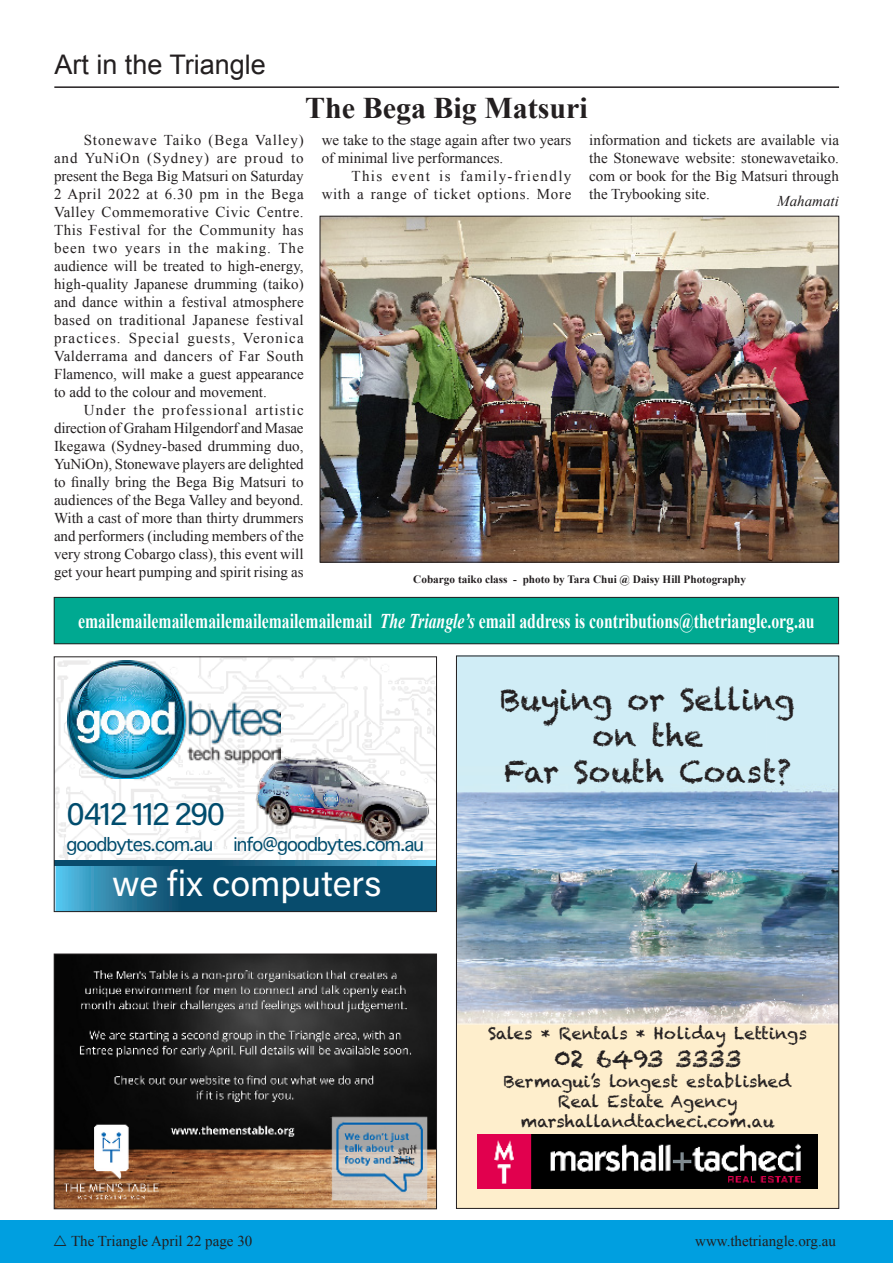
<style>
.page{position:relative;width:893px;height:1263px;background:#fff}
.page>*{position:absolute;margin:0;border:0;box-sizing:border-box;transform-origin:0 0}
.t1{font:36px "Acumin Variable Concept";color:#fff}
.t2{font:33px "Acumin Variable Concept";letter-spacing:-.05em;color:#004c6d}
.t3{font:30px/36px "Chalkduster";color:#231f20;text-align:center}
.Headline_2{font:700 30px "Times New Roman";color:#231f20}
.PageTitle{font:27px "Arial";color:#231f20}
.t4{font:24px "Chalkduster";color:#231f20}
.t5{font:700 21px "Times New Roman";color:#fff;scale:.75 1}
.t6{font:18px "Sathu";letter-spacing:-.05em;color:#004c6d}
.t7{font:16.5px/19.8px "Chalkduster";color:#231f20;text-align:center}
.Body_text{font:15px/18px "Times New Roman";color:#231f20;text-align:justify}
.Body_text-2{font:15px/18px "Times New Roman";letter-spacing:.045em;color:#231f20;text-align:right}
.author{font:italic 15px "Times New Roman";color:#231f20}
.t8{font:700 11.25px "Times New Roman";color:#231f20}
.s1{font-style:italic}
</style>
<div class="page">
<div style="left:0;top:1220px;width:893px;height:43px;background:#009fe0"></div>
<img style="left:56px;top:659px;width:379px;height:202px">
<img style="left:67px;top:661px;width:214px;height:118px">
<img style="left:237px;top:746px;width:198px;height:100px">
<svg style="left:56px;top:866px;width:379px;height:44px;background:#145e80"></svg>
<svg style="left:56px;top:861px;width:379px;height:5px;background:#1d6b8e"></svg>
<div style="left:54px;top:657px;width:383px;height:255px;border:1px solid #231f20"></div>
<img style="left:56px;top:956px;width:379px;height:251px">
<div style="left:54px;top:954px;width:383px;height:255px;border:1px solid #231f20"></div>
<hr style="left:54px;top:86px;width:785px;height:2px;background:#231f20">
<img style="left:322px;top:218px;width:515px;height:342px">
<div style="left:456px;top:990px;width:383px;height:218px;background:#feeecc"></div>
<img style="left:458px;top:658px;width:379px;height:516px">
<img style="left:478px;top:1134px;width:339px;height:54px">
<div style="left:54px;top:597px;width:785px;height:47px;background:#00a991"></div>
<div style="left:54px;top:597px;width:785px;height:47px;border:1px solid #231f20"></div>
<p class="PageTitle" style="left:54px;top:46px;width:213px">Art in the Triangle</p>
<p class="Headline_2" style="left:305px;top:87px;width:284px">The Bega Big Matsuri</p>
<p class="Body_text" style="left:54px;top:130px;width:251px;text-indent:30px">Stonewave Taiko (Bega Valley) and YuNiOn (Sydney) are proud to present the Bega Big Matsuri on Saturday 2 April 2022 at 6.30 pm in the Bega Valley Commemorative Civic Centre.<br>This Festival for the Community has been two years in the making. The audience will be treated to high-energy, high-quality Japanese drumming (taiko) and dance within a festival atmosphere based on traditional Japanese festival practices. Special guests, Veronica Valderrama and dancers of Far South Flamenco, will make a guest appearance to add to the colour and movement.</p>
<p class="Body_text" style="left:54px;top:400px;width:251px;text-indent:30px">Under the professional artistic direction of Graham Hilgendorf and Masae Ikegawa (Sydney-based drumming duo, YuNiOn), Stonewave players are delighted to finally bring the Bega Big Matsuri to audiences of the Bega Valley and beyond.<br>With a cast of more than thirty drummers and performers (including members of the very strong Cobargo class), this event will get your heart pumping and spirit rising as</p>
<p class="Body_text" style="left:322px;top:130px;width:251px">we take to the stage again after two years of minimal live performances.</p>
<p class="Body_text-2" style="left:322px;top:166px;width:251px">This event is family-friendly with a range of ticket options. More</p>
<p class="Body_text" style="left:589px;top:130px;width:251px">information and tickets are available via the Stonewave website: stonewavetaiko. com or book for the Big Matsuri through the Trybooking site.</p>
<p class="author" style="left:777px;top:191px;width:63px">Mahamati</p>
<p class="t8" style="left:413px;top:571px;width:334px">Cobargo taiko class - photo by Tara Chui @ Daisy Hill Photography</p>
<p class="t5" style="left:78px;top:606px;width:984px">emailemailemailemailemailemailemailemail <span class="s1">The Triangle’s</span> email address is contributions@thetriangle.org.au</p>
<p class="t2" style="left:66px;top:791px;width:160px">0412 112 290</p>
<p class="t6" style="left:66px;top:829px;width:359px">goodbytes.com.au info@goodbytes.com.au</p>
<p class="t1" style="left:112px;top:858px;width:271px">we fix computers</p>
<p class="t3" style="left:500px;top:681px;width:296px">Buying or Selling on the<br>Far South Coast?</p>
<p class="t7" style="left:488px;top:1023px;width:321px">Sales * Rentals * Holiday Lettings</p>
<p class="t4" style="left:554px;top:1045px;width:189px">02 6493 3333</p>
<p class="t7" style="left:504px;top:1071px;width:289px">Bermagui’s longest established<br>Real Estate Agency marshallandtacheci.com.au</p>
<p class="Body_text" style="left:71px;top:1231px;width:183px">The Triangle April 22 page 30</p>
<p class="Body_text" style="left:695px;top:1231px;width:142px">www.thetriangle.org.au</p>
</div>
